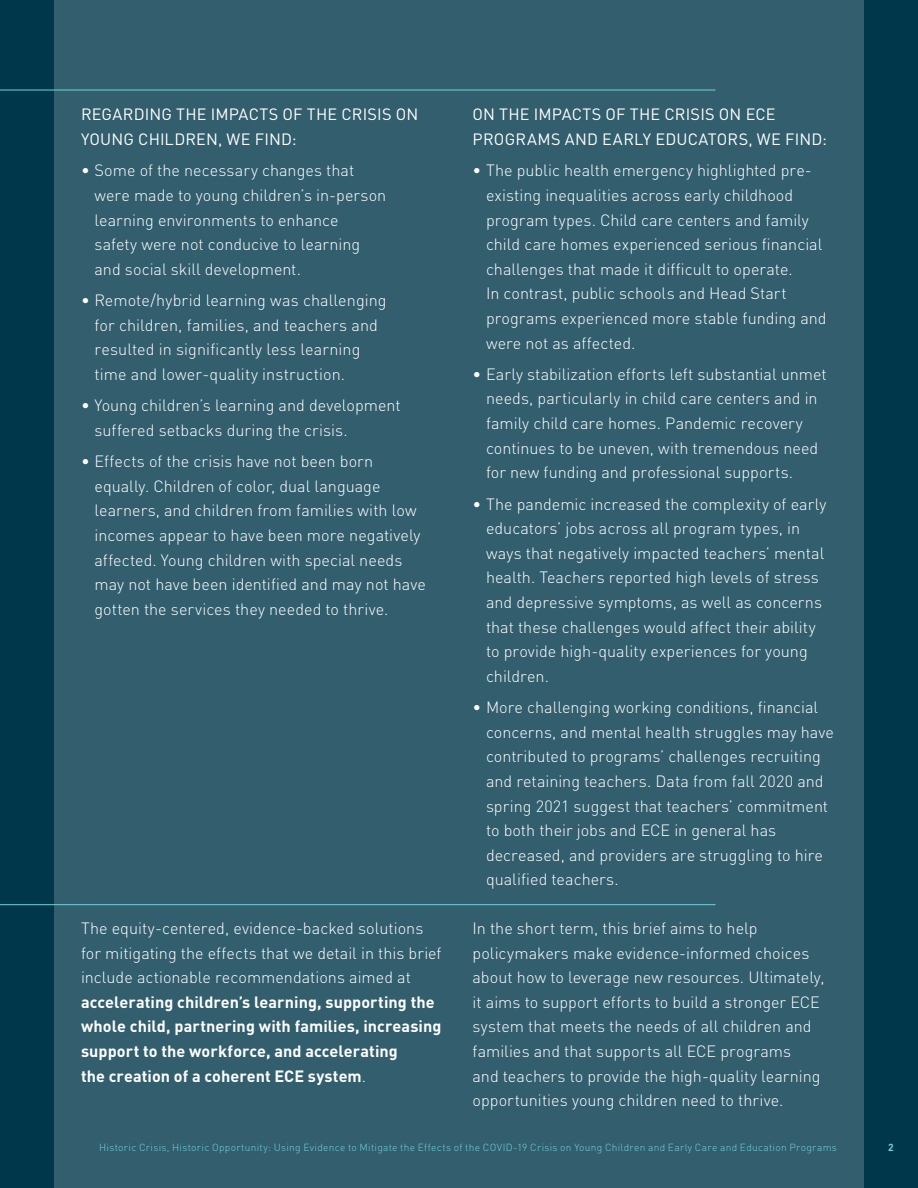
<style>
.page{position:relative;width:918px;height:1188px;background:#00374b}
.page>*{position:absolute;margin:0;border:0;box-sizing:border-box;transform-origin:0 0}
.t1{font:300 16.2px/24.6px "DINOT";color:#fff}
.t2{font:700 16.2px/24.6px "DINOT";letter-spacing:.005em;color:#fff}
.bullets_heading{font:16.2px/24.6px "DINOT";letter-spacing:.015em;color:#fff}
.t3{font:300 10.2px "DINOT";letter-spacing:.025em;color:#72d3dc}
.t4{font:700 10.2px "DINOT";color:#72d3dc}
.s1{font-weight:300}
</style>
<div class="page">
<div style="left:54px;top:0;width:810px;height:1188px;background:#325e6e"></div>
<hr style="left:0;top:904px;width:716px;height:1px;background:#72d3dc">
<hr style="left:0;top:90px;width:716px;height:1px;background:#72d3dc">
<p class="bullets_heading" style="left:81px;top:102px;width:339px">REGARDING THE IMPACTS OF THE CRISIS ON<br>YOUNG CHILDREN, WE FIND:</p>
<p class="t1" style="left:94px;top:158px;width:293px;text-indent:-14px">• Some of the necessary changes that were made to young children’s in-person learning environments to enhance<br>safety were not conducive to learning and social skill development.</p>
<p class="t1" style="left:94px;top:288px;width:294px;text-indent:-14px">• Remote/hybrid learning was challenging for children, families, and teachers and resulted in significantly less learning time and lower-quality instruction.</p>
<p class="t1" style="left:94px;top:393px;width:308px;text-indent:-14px">• Young children’s learning and development suffered setbacks during the crisis.</p>
<p class="t1" style="left:94px;top:449px;width:333px;text-indent:-14px">• Effects of the crisis have not been born equally. Children of color, dual language learners, and children from families with low incomes appear to have been more negatively affected. Young children with special needs may not have been identified and may not have gotten the services they needed to thrive.</p>
<p class="bullets_heading" style="left:472px;top:102px;width:356px">ON THE IMPACTS OF THE CRISIS ON ECE<br>PROGRAMS AND EARLY EDUCATORS, WE FIND:</p>
<p class="t1" style="left:486px;top:158px;width:342px;text-indent:-14px">• The public health emergency highlighted pre&shy;existing inequalities across early childhood program types. Child care centers and family child care homes experienced serious financial challenges that made it difficult to operate.<br>In contrast, public schools and Head Start programs experienced more stable funding and were not as affected.</p>
<p class="t1" style="left:486px;top:362px;width:342px;text-indent:-14px">• Early stabilization efforts left substantial unmet needs, particularly in child care centers and in family child care homes. Pandemic recovery continues to be uneven, with tremendous need for new funding and professional supports.</p>
<p class="t1" style="left:486px;top:491px;width:342px;text-indent:-14px">• The pandemic increased the complexity of early educators’ jobs across all program types, in ways that negatively impacted teachers’ mental health. Teachers reported high levels of stress and depressive symptoms, as well as concerns that these challenges would affect their ability to provide high-quality experiences for young children.</p>
<p class="t1" style="left:486px;top:695px;width:350px;text-indent:-14px">• More challenging working conditions, financial concerns, and mental health struggles may have contributed to programs’ challenges recruiting and retaining teachers. Data from fall 2020 and spring 2021 suggest that teachers’ commitment to both their jobs and ECE in general has decreased, and providers are struggling to hire qualified teachers.</p>
<p class="t2" style="left:81px;top:915px;width:362px"><span class="s1">The equity-centered, evidence-backed solutions for mitigating the effects that we detail in this brief include actionable recommendations aimed at </span>accelerating children’s learning, supporting the whole child, partnering with families, increasing support to the workforce, and accelerating<br>the creation of a coherent ECE system<span class="s1">.</span></p>
<p class="t1" style="left:472px;top:916px;width:354px">In the short term, this brief aims to help policymakers make evidence-informed choices about how to leverage new resources. Ultimately, it aims to support efforts to build a stronger ECE system that meets the needs of all children and families and that supports all ECE programs<br>and teachers to provide the high-quality learning opportunities young children need to thrive.</p>
<p class="t3" style="left:99px;top:1141px;width:739px">Historic Crisis, Historic Opportunity: Using Evidence to Mitigate the Effects of the COVID-19 Crisis on Young Children and Early Care and Education Programs</p>
<p class="t4" style="left:888px;top:1141px;width:7px">2</p>
</div>
